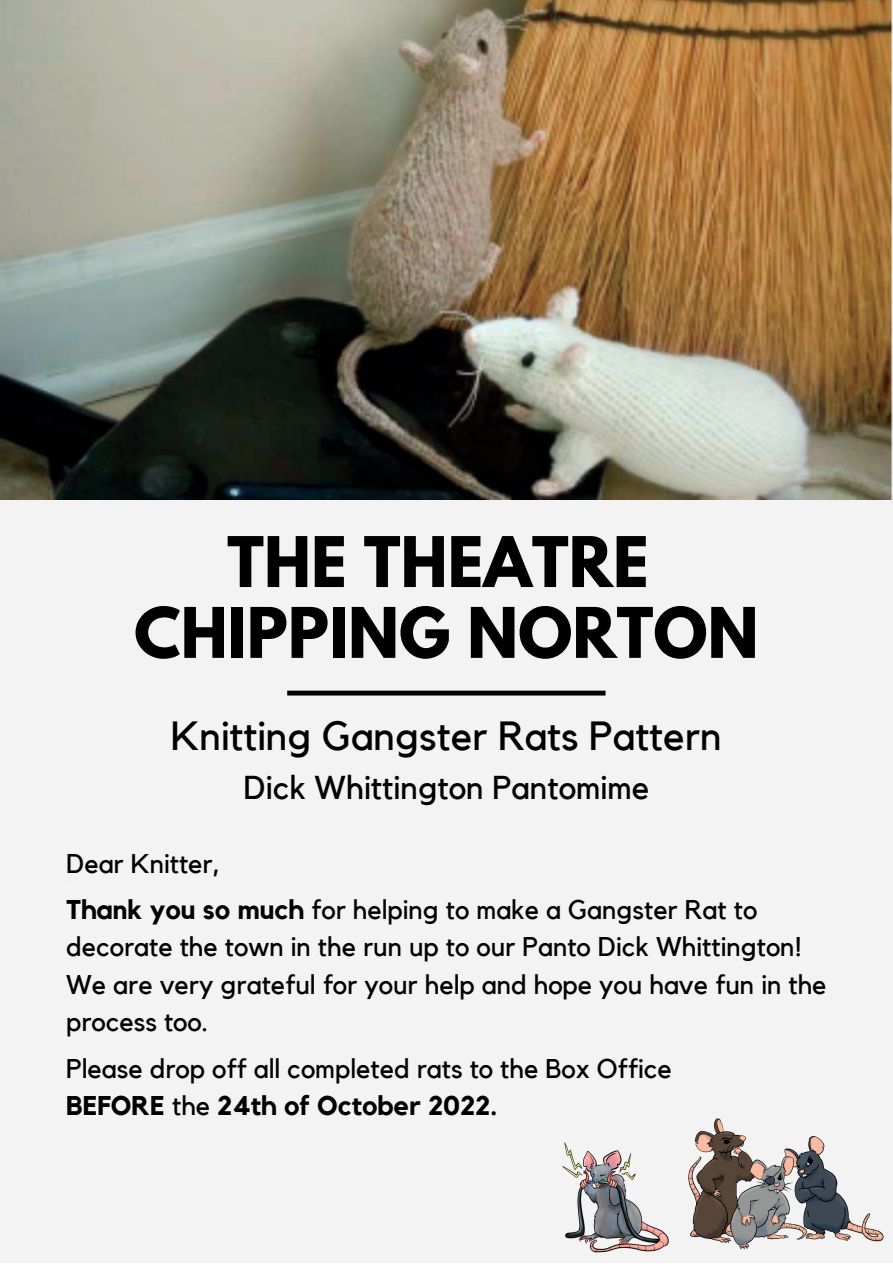
<style>
.page{position:relative;width:893px;height:1264px;background:#fff}
.page>*{position:absolute;margin:0;border:0;box-sizing:border-box;transform-origin:0 0}
.t1{font:700 61.8px/70.8px "League Spartan";color:#000;text-align:center}
.t2{font:40.65px "Kollektif";color:#000}
.t3{font:33px "Kollektif";color:#000}
.t4{font:27px/37.5px "Kollektif";color:#000}
.s1{font-weight:700}
</style>
<div class="page">
<div style="left:0;top:0;width:892px;height:1262px;background:#f3f3f3"></div>
<div style="left:287px;top:690px;width:318px;height:5px;background:#000"></div>
<img style="left:694px;top:1118px;width:190px;height:132px">
<img style="left:562px;top:1142px;width:132px;height:111px">
<img style="left:0;top:0;width:892px;height:499px">
<h1 class="t1" style="left:134px;top:534px;width:626px">THE THEATRE<br>CHIPPING NORTON</h1>
<h2 class="t2" style="left:171px;top:717px;width:552px">Knitting Gangster Rats Pattern</h2>
<p class="t3" style="left:243px;top:772px;width:407px">Dick Whittington Pantomime</p>
<p class="t4" style="left:66px;top:842px;width:692px;line-height:45.5px">Dear Knitter,<br><span class="s1">Thank you so much</span> for helping to make a Gangster Rat to</p>
<p class="t4" style="left:66px;top:928px;width:762px">decorate the town in the run up to our Panto Dick Whittington!<br>We are very grateful for your help and hope you have fun in the process too.</p>
<p class="t4" style="left:66px;top:1050px;width:607px;line-height:37px">Please drop off all completed rats to the Box Office<br><span class="s1">BEFORE</span> the <span class="s1">24th of October 2022.</span></p>
</div>
